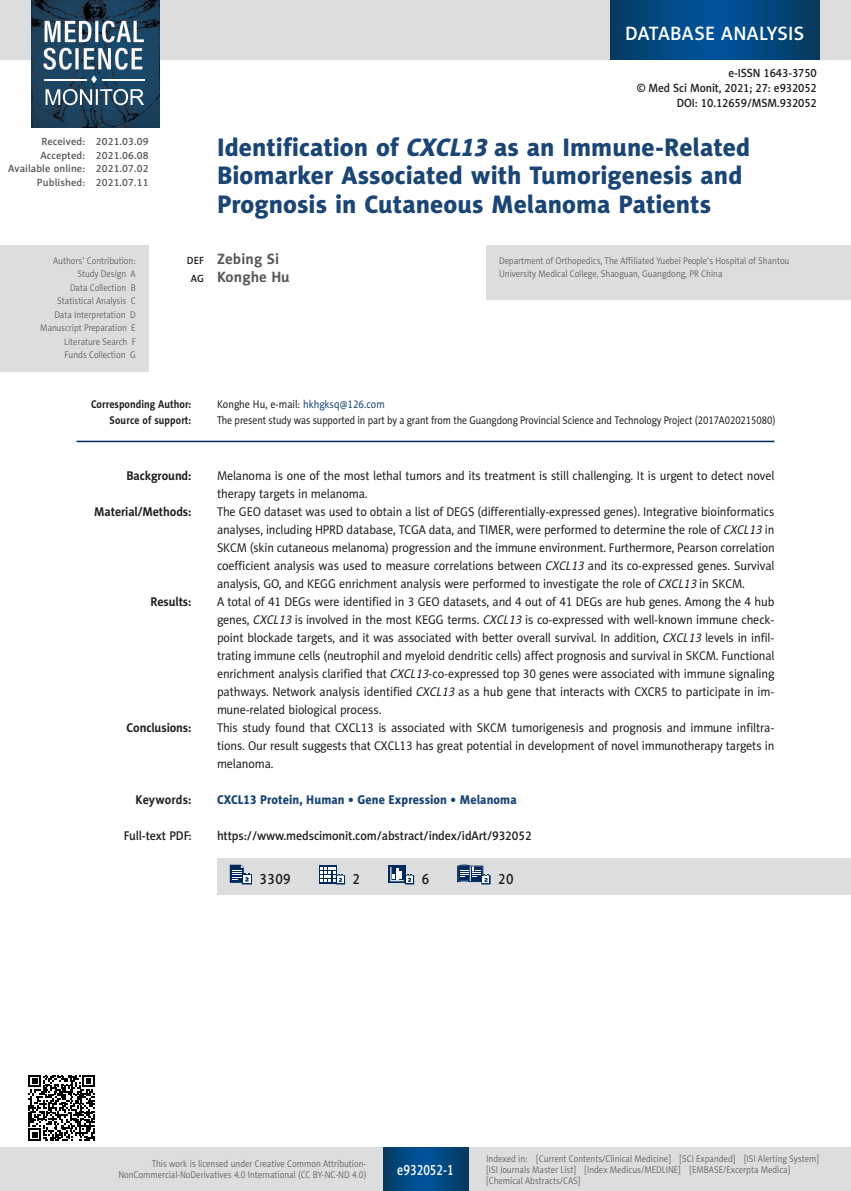
<style>
.page{position:relative;width:851px;height:1191px;background:#fff}
.page>*{position:absolute;margin:0;border:0;box-sizing:border-box;transform-origin:0 0}
.MSM_Tytul{font:25.5px/28.5px "Naomi Sans EFN Heavy";color:#1a4574}
.t1{font:19.5px "Naomi Sans EFN Medium";letter-spacing:.01em;color:#fff}
.MSM_Autorzy{font:700 15px "Naomi Sans EFN";letter-spacing:.01em;color:#57585a}
.MSM_e-PAGINA{font:15px "Naomi Sans EFN Medium";color:#fff;scale:.8 1}
.MSM_dane{font:15px "Naomi Sans EFN Medium";letter-spacing:.03em;color:#231f20;scale:.9 1}
.MSM_Summary_body{font:12.75px/18px "Naomi Sans EFN";letter-spacing:-.01em;color:#231f20;text-align:justify;scale:.95 1}
.MSM_full_text_pdf{font:12.75px "Naomi Sans EFN Medium";letter-spacing:-.01em;color:#231f20;scale:.95 1}
.MSM_Summary_body-2{font:700 12.75px "Naomi Sans EFN";letter-spacing:-.01em;color:#231f20;scale:.95 1}
.MSM_keywords{font:12.75px "Naomi Sans EFN Heavy";letter-spacing:.005em;color:#1a4574;scale:.95 1}
.MSM_keywords-2{font:700 12.75px "Naomi Sans EFN";letter-spacing:.005em;color:#231f20;scale:.95 1}
.MSM_full_text_pdf-2{font:12px "Naomi Sans EFN Medium";letter-spacing:-.01em;color:#231f20;scale:.95 1}
.MSM_Support{font:11.25px "Naomi Sans EFN";letter-spacing:-.01em;color:#231f20;scale:.88 1}
.MSM_Adres{font:11.25px "Naomi Sans EFN";color:#231f20;scale:.9 1}
.MSM_Adres-2{font:700 11.25px "Naomi Sans EFN";color:#231f20;scale:.9 1}
.MSM_Support-2{font:700 11.25px "Naomi Sans EFN";letter-spacing:.015em;color:#231f20;scale:.88 1}
.t2{font:10.5px "Naomi Sans EFN Medium";letter-spacing:.01em;color:#57585a}
.MSM_Afiliacja{font:9.75px/11.2px "Naomi Sans EFN Light";color:#57585a;scale:.9 1}
.s1{font-style:italic}
.s2{font-family:"Naomi Sans EFN Medium";font-weight:400;font-size:10.5px;color:#231f20}
.s3{color:#1a4574}
</style>
<div class="page">
<div style="left:217px;top:858px;width:633px;height:36px;background:#dcdddf"></div>
<svg style="left:230px;top:864px;width:22px;height:20px"></svg>
<div style="left:319px;top:865px;width:17px;height:18px;background:#00295c"></div>
<svg style="left:320px;top:866px;width:25px;height:18px"></svg>
<div style="left:388px;top:865px;width:18px;height:18px;background:#00295c"></div>
<svg style="left:390px;top:867px;width:24px;height:17px"></svg>
<svg style="left:457px;top:864px;width:33px;height:20px"></svg>
<hr style="left:77px;top:441px;width:697px;height:1px;background:#00295c">
<div style="left:0;top:246px;width:148px;height:126px;background:#dcdddf"></div>
<div style="left:486px;top:246px;width:364px;height:54px;background:#dcdddf"></div>
<svg style="left:28px;top:1075px;width:67px;height:66px"></svg>
<div style="left:0;top:1148px;width:850px;height:43px;background:#dcdddf"></div>
<svg style="left:383px;top:1147px;width:85px;height:43px;background:#02477e"></svg>
<div style="left:0;top:0;width:850px;height:60px;background:#dcdddf"></div>
<img style="left:32px;top:0;width:127px;height:128px">
<img style="left:45px;top:79px;width:41px;height:1px">
<img style="left:103px;top:79px;width:41px;height:1px">
<svg style="left:91px;top:75px;width:6px;height:8px"></svg>
<img style="left:46px;top:89px;width:98px;height:16px">
<svg style="left:610px;top:0;width:209px;height:60px;background:#02477e"></svg>
<h2 class="t1" style="left:625px;top:22px;width:180px">DATABASE ANALYSIS</h2>
<p class="t2" style="left:41px;top:136px;width:109px">Received: 2021.03.09</p>
<p class="t2" style="left:40px;top:149px;width:110px">Accepted: 2021.06.08</p>
<p class="t2" style="left:8px;top:163px;width:142px">Available online: 2021.07.02</p>
<p class="t2" style="left:37px;top:176px;width:113px">Published: 2021.07.11</p>
<p class="MSM_Afiliacja" style="left:53px;top:255px;width:93px">Authors’ Contribution:</p>
<p class="MSM_Afiliacja" style="left:77px;top:268px;width:66px">Study Design A</p>
<p class="MSM_Afiliacja" style="left:70px;top:282px;width:74px">Data Collection B</p>
<p class="MSM_Afiliacja" style="left:57px;top:295px;width:89px">Statistical Analysis C</p>
<p class="MSM_Afiliacja" style="left:54px;top:309px;width:92px">Data Interpretation D</p>
<p class="MSM_Afiliacja" style="left:40px;top:322px;width:107px">Manuscript Preparation E</p>
<p class="MSM_Afiliacja" style="left:64px;top:336px;width:81px">Literature Search F</p>
<p class="MSM_Afiliacja" style="left:65px;top:349px;width:80px">Funds Collection G</p>
<p class="MSM_full_text_pdf-2" style="left:728px;top:66px;width:95px">e-ISSN 1643-3750</p>
<p class="MSM_full_text_pdf-2" style="left:636px;top:81px;width:191px">© Med Sci Monit, 2021; 27: e932052</p>
<p class="MSM_full_text_pdf-2" style="left:676px;top:96px;width:149px">DOI: 10.12659/MSM.932052</p>
<p class="MSM_Tytul" style="left:217px;top:132px;width:534px">Identification of <span class="s1">CXCL13</span> as an Immune-Related<br>Biomarker Associated with Tumorigenesis and<br>Prognosis in Cutaneous Melanoma Patients</p>
<p class="MSM_Autorzy" style="left:187px;top:250px;width:94px"><span class="s2">DEF</span> Zebing Si</p>
<p class="MSM_Autorzy" style="left:191px;top:268px;width:100px"><span class="s2">AG</span> Konghe Hu</p>
<p class="MSM_Afiliacja" style="left:499px;top:254px;width:324px;line-height:13.5px">Department of Orthopedics, The Affiliated Yuebei People’s Hospital of Shantou<br>University Medical College, Shaoguan, Guangdong, PR China</p>
<p class="MSM_Adres-2" style="left:91px;top:397px;width:113px">Corresponding Author:</p>
<p class="MSM_Adres" style="left:217px;top:397px;width:188px">Konghe Hu, e-mail: <span class="s3">hkhgksq@126.com</span></p>
<p class="MSM_Support-2" style="left:110px;top:413px;width:94px">Source of support:</p>
<p class="MSM_Support" style="left:217px;top:413px;width:636px">The present study was supported in part by a grant from the Guangdong Provincial Science and Technology Project (2017A020215080)</p>
<p class="MSM_Summary_body-2" style="left:126px;top:468px;width:70px">Background:</p>
<p class="MSM_Summary_body" style="left:217px;top:467px;width:588px">Melanoma is one of the most lethal tumors and its treatment is still challenging. It is urgent to detect novel therapy targets in melanoma.</p>
<p class="MSM_Summary_body-2" style="left:94px;top:504px;width:104px">Material/Methods:</p>
<p class="MSM_Summary_body" style="left:217px;top:503px;width:588px">The GEO dataset was used to obtain a list of DEGS (differentially-expressed genes). Integrative bioinformatics analyses, including HPRD database, TCGA data, and TIMER, were performed to determine the role of <span class="s1">CXCL13</span> in SKCM (skin cutaneous melanoma) progression and the immune environment. Furthermore, Pearson correlation coefficient analysis was used to measure correlations between <span class="s1">CXCL13</span> and its co-expressed genes. Survival analysis, GO, and KEGG enrichment analysis were performed to investigate the role of <span class="s1">CXCL13</span> in SKCM.</p>
<p class="MSM_Summary_body-2" style="left:150px;top:594px;width:45px">Results:</p>
<p class="MSM_Summary_body" style="left:217px;top:593px;width:588px">A total of 41 DEGs were identified in 3 GEO datasets, and 4 out of 41 DEGs are hub genes. Among the 4 hub genes, <span class="s1">CXCL13</span> is involved in the most KEGG terms. <span class="s1">CXCL13</span> is co-expressed with well-known immune check&shy;point blockade targets, and it was associated with better overall survival. In addition, <span class="s1">CXCL13</span> levels in infil&shy;trating immune cells (neutrophil and myeloid dendritic cells) affect prognosis and survival in SKCM. Functional enrichment analysis clarified that <span class="s1">CXCL13-</span>co-expressed top 30 genes were associated with immune signaling pathways. Network analysis identified <span class="s1">CXCL13</span> as a hub gene that interacts with CXCR5 to participate in im&shy;mune-related biological process.</p>
<p class="MSM_Summary_body-2" style="left:127px;top:720px;width:70px">Conclusions:</p>
<p class="MSM_Summary_body" style="left:217px;top:719px;width:588px">This study found that CXCL13 is associated with SKCM tumorigenesis and prognosis and immune infiltra&shy;tions. Our result suggests that CXCL13 has great potential in development of novel immunotherapy targets in melanoma.</p>
<p class="MSM_keywords-2" style="left:135px;top:792px;width:60px">Keywords:</p>
<p class="MSM_keywords" style="left:217px;top:792px;width:317px">CXCL13 Protein, Human • Gene Expression • Melanoma</p>
<p class="MSM_full_text_pdf" style="left:124px;top:828px;width:73px">Full-text PDF:</p>
<p class="MSM_full_text_pdf" style="left:217px;top:828px;width:333px">https://www.medscimonit.com/abstract/index/idArt/932052</p>
<p class="MSM_dane" style="left:259px;top:870px;width:36px">3309</p>
<p class="MSM_dane" style="left:352px;top:870px;width:10px">2</p>
<p class="MSM_dane" style="left:421px;top:870px;width:10px">6</p>
<p class="MSM_dane" style="left:498px;top:870px;width:19px">20</p>
<p class="MSM_Afiliacja" style="left:118px;top:1158px;width:277px;text-align:right">This work is licensed under Creative Common Attribution-<br>NonCommercial-NoDerivatives 4.0 International (CC BY-NC-ND 4.0)</p>
<p class="MSM_e-PAGINA" style="left:397px;top:1160px;width:72px">e932052-1</p>
<p class="MSM_Afiliacja" style="left:486px;top:1152px;width:371px">Indexed in: [Current Contents/Clinical Medicine] [SCI Expanded] [ISI Alerting System] [ISI Journals Master List] [Index Medicus/MEDLINE] [EMBASE/Excerpta Medica] [Chemical Abstracts/CAS]</p>
</div>
